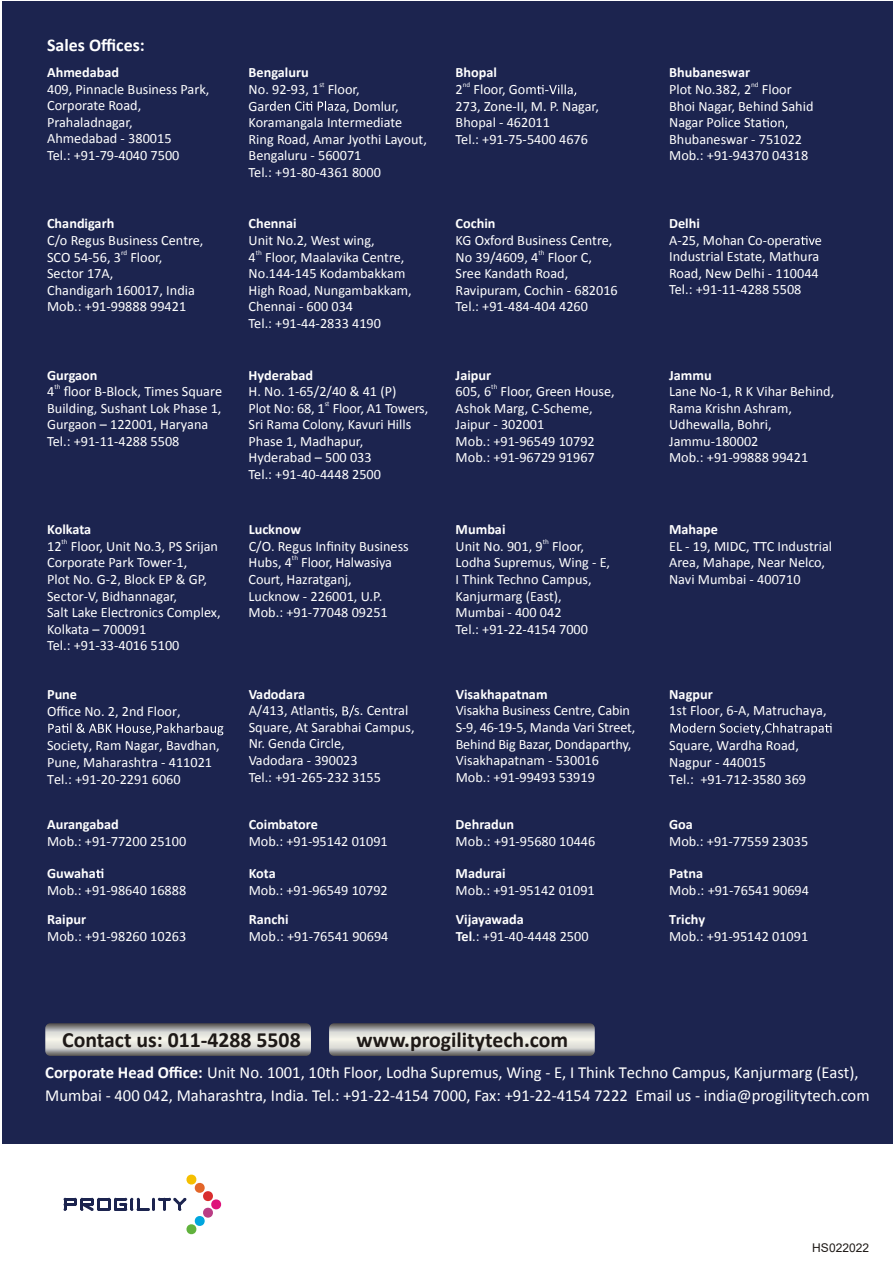
<style>
.page{position:relative;width:893px;height:1263px;background:#fff}
.page>*{position:absolute;margin:0;border:0;box-sizing:border-box;transform-origin:0 0}
.t1{font:700 21.75px "Calibri";color:#1e1917}
.t2{font:700 17.85px "Calibri";color:#fff}
.t3{font:16.95px/22.6px "Calibri";color:#fff}
.t4{font:14.25px/16.5px "Calibri";color:#fff}
.t5{font:700 14.25px "Calibri";color:#fff}
.t6{font:12px "Arial";color:#1f1a17}
.t7{font:7.05px "Calibri";color:#fff}
.s1{font-weight:700}
</style>
<div class="page">
<div style="left:2px;top:2px;width:890px;height:1261px;background:#1c244f"></div>
<div style="left:2px;top:1144px;width:890px;height:119px;background:#fff"></div>
<svg style="left:64px;top:1174px;width:158px;height:61px"></svg>
<svg style="left:270px;top:101px;width:69px;height:10px"></svg>
<svg style="left:96px;top:868px;width:7px;height:10px"></svg>
<svg style="left:537px;top:84px;width:39px;height:12px"></svg>
<svg style="left:762px;top:118px;width:25px;height:11px"></svg>
<svg style="left:801px;top:236px;width:14px;height:9px"></svg>
<svg style="left:48px;top:723px;width:175px;height:12px"></svg>
<svg style="left:321px;top:705px;width:33px;height:12px"></svg>
<svg style="left:670px;top:723px;width:162px;height:12px"></svg>
<svg style="left:45px;top:1023px;width:266px;height:33px;background:#bab9b6"></svg>
<svg style="left:329px;top:1023px;width:266px;height:33px;background:#babab6"></svg>
<p class="t2" style="left:47px;top:34px;width:99px">Sales Offices:</p>
<p class="t5" style="left:47px;top:64px;width:74px">Ahmedabad</p>
<p class="t4" style="left:47px;top:81px;width:164px">409, Pinnacle Business Park,<br>Corporate Road,<br>Prahaladnagar,<br>Ahmedabad - 380015<br>Tel.: +91-79-4040 7500</p>
<p class="t5" style="left:47px;top:215px;width:69px">Chandigarh</p>
<p class="t4" style="left:47px;top:232px;width:158px">C/o Regus Business Centre,</p>
<p class="t7" style="left:121px;top:248px;width:8px">rd</p>
<p class="t4" style="left:47px;top:249px;width:149px">SCO 54-56, 3 Floor,<br>Sector 17A,<br>Chandigarh 160017, India<br>Mob.: +91-99888 99421</p>
<p class="t5" style="left:47px;top:366px;width:52px">Gurgaon</p>
<p class="t7" style="left:54px;top:382px;width:8px">th</p>
<p class="t4" style="left:47px;top:383px;width:176px">4 floor B-Block, Times Square<br>Building, Sushant Lok Phase 1,<br>Gurgaon – 122001, Haryana<br>Tel.: +91-11-4288 5508</p>
<p class="t5" style="left:47px;top:520px;width:46px">Kolkata</p>
<p class="t7" style="left:62px;top:537px;width:8px">th</p>
<p class="t4" style="left:47px;top:538px;width:175px">12 Floor, Unit No.3, PS Srijan<br>Corporate Park Tower-1,<br>Plot No. G-2, Block EP &amp; GP,<br>Sector-V, Bidhannagar,<br>Salt Lake Electronics Complex,<br>Kolkata – 700091<br>Tel.: +91-33-4016 5100</p>
<p class="t5" style="left:47px;top:685px;width:32px">Pune</p>
<p class="t4" style="left:47px;top:703px;width:135px">Office No. 2, 2nd Floor,</p>
<p class="t4" style="left:47px;top:737px;width:174px;line-height:17.1px">Society, Ram Nagar, Bavdhan,<br>Pune, Maharashtra - 411021<br>Tel.: +91-20-2291 6060</p>
<p class="t5" style="left:47px;top:815px;width:73px">Aurangabad</p>
<p class="t4" style="left:47px;top:833px;width:141px">Mob.: +91-77200 25100</p>
<p class="t5" style="left:47px;top:864px;width:50px">Guwaha</p>
<p class="t4" style="left:47px;top:881px;width:141px">Mob.: +91-98640 16888</p>
<p class="t5" style="left:47px;top:910px;width:40px">Raipur</p>
<p class="t4" style="left:47px;top:928px;width:141px">Mob.: +91-98260 10263</p>
<p class="t5" style="left:249px;top:64px;width:62px">Bengaluru</p>
<p class="t7" style="left:319px;top:80px;width:7px">st</p>
<p class="t4" style="left:249px;top:81px;width:113px">No. 92-93, 1 Floor,<br>Gar</p>
<p class="t4" style="left:249px;top:98px;width:180px;text-indent:91px">a, Domlur,<br>Koramangala Intermediate<br>Ring Road, Amar Jyothi Layout,<br>Bengaluru - 560071<br>Tel.: +91-80-4361 8000</p>
<p class="t5" style="left:249px;top:215px;width:50px">Chennai</p>
<p class="t4" style="left:249px;top:232px;width:128px">Unit No.2, West wing,</p>
<p class="t7" style="left:256px;top:248px;width:8px">th</p>
<p class="t4" style="left:249px;top:249px;width:165px">4 Floor, Maalavika Centre,<br>No.144-145 Kodambakkam<br>High Road, Nungambakkam,<br>Chennai - 600 034<br>Tel.: +91-44-2833 4190</p>
<p class="t5" style="left:249px;top:366px;width:66px">Hyderabad</p>
<p class="t4" style="left:249px;top:383px;width:149px">H. No. 1-65/2/40 &amp; 41 (P)</p>
<p class="t7" style="left:325px;top:399px;width:7px">st</p>
<p class="t4" style="left:249px;top:400px;width:181px">Plot No: 68, 1 Floor, A1 Towers,<br>Sri Rama Colony, Kavuri Hills<br>Phase 1, Madhapur,<br>Hyderabad – 500 033<br>Tel.: +91-40-4448 2500</p>
<p class="t5" style="left:249px;top:521px;width:54px">Lucknow</p>
<p class="t4" style="left:249px;top:538px;width:162px">C/O. Regus Infinity Business</p>
<p class="t7" style="left:292px;top:553px;width:8px">th</p>
<p class="t4" style="left:249px;top:554px;width:145px">Hubs, 4 Floor, Halwasiya<br>Court, Hazratganj,<br>Lucknow - 226001, U.P.<br>Mob.: +91-77048 09251</p>
<p class="t5" style="left:249px;top:685px;width:58px">Vadodara</p>
<p class="t4" style="left:249px;top:702px;width:74px">A/413, Atlan</p>
<p class="t4" style="left:249px;top:702px;width:167px;text-indent:106px">s. Central<br>Square, At Sarabhai Campus,<br>Nr. Genda Circle,<br>Vadodara - 390023<br>Tel.: +91-265-232 3155</p>
<p class="t5" style="left:249px;top:815px;width:71px">Coimbatore</p>
<p class="t4" style="left:249px;top:833px;width:141px">Mob.: +91-95142 01091</p>
<p class="t5" style="left:249px;top:864px;width:29px">Kota</p>
<p class="t4" style="left:249px;top:882px;width:141px">Mob.: +91-96549 10792</p>
<p class="t5" style="left:249px;top:910px;width:41px">Ranchi</p>
<p class="t4" style="left:249px;top:928px;width:141px">Mob.: +91-76541 90694</p>
<p class="t5" style="left:456px;top:64px;width:43px">Bhopal</p>
<p class="t7" style="left:463px;top:80px;width:9px">nd</p>
<p class="t4" style="left:456px;top:81px;width:145px">2 Floor, Gom<br>273, Zone-II, M. P. Nagar,<br>Bhopal - 462011<br>Tel.: +91-75-5400 4676</p>
<p class="t5" style="left:456px;top:215px;width:41px">Cochin</p>
<p class="t4" style="left:456px;top:232px;width:158px">KG Oxford Business Centre,</p>
<p class="t7" style="left:538px;top:248px;width:8px">th</p>
<p class="t4" style="left:456px;top:249px;width:164px">No 39/4609, 4 Floor C,<br>Sree Kandath Road,<br>Ravipuram, Cochin - 682016<br>Tel.: +91-484-404 4260</p>
<p class="t5" style="left:456px;top:366px;width:37px">Jaipur</p>
<p class="t7" style="left:491px;top:382px;width:8px">th</p>
<p class="t4" style="left:456px;top:383px;width:161px">605, 6 Floor, Green House,<br>Ashok Marg, C-Scheme,<br>Jaipur - 302001<br>Mob.: +91-96549 10792<br>Mob.: +91-96729 91967</p>
<p class="t5" style="left:456px;top:520px;width:51px">Mumbai</p>
<p class="t7" style="left:543px;top:537px;width:8px">th</p>
<p class="t4" style="left:456px;top:538px;width:156px">Unit No. 901, 9 Floor,<br>Lodha Supremus, Wing - E,<br>I Think Techno Campus,<br>Kanjurmarg (East),<br>Mumbai - 400 042<br>Tel.: +91-22-4154 7000</p>
<p class="t5" style="left:456px;top:685px;width:93px">Visakhapatnam</p>
<p class="t4" style="left:456px;top:702px;width:181px">Visakha Business Centre, Cabin<br>S-9, 46-19-5, Manda Vari Street,<br>Behind Big Bazar, Dondaparthy,<br>Visakhapatnam - 530016<br>Mob.: +91-99493 53919</p>
<p class="t5" style="left:456px;top:815px;width:60px">Dehradun</p>
<p class="t4" style="left:456px;top:833px;width:141px">Mob.: +91-95680 10446</p>
<p class="t5" style="left:456px;top:864px;width:52px">Madurai</p>
<p class="t4" style="left:456px;top:881px;width:141px">Mob.: +91-95142 01091</p>
<p class="t4" style="left:456px;top:911px;width:134px"><span class="s1">Vijayawada<br>Tel</span>.: +91-40-4448 2500</p>
<p class="t5" style="left:669px;top:64px;width:82px">Bhubaneswar</p>
<p class="t7" style="left:751px;top:80px;width:9px">nd</p>
<p class="t4" style="left:669px;top:81px;width:146px">Plot No.382, 2 Floor<br>Bhoi Nagar, Behind Sahid<br>Nagar Police Sta<br>Bhubaneswar - 751022<br>Mob.: +91-94370 04318</p>
<p class="t5" style="left:669px;top:215px;width:32px">Delhi</p>
<p class="t4" style="left:669px;top:232px;width:154px">A-25, Mohan Co-opera e<br>Industrial Estate, Mathura<br>Road, New Delhi - 110044<br>Tel.: +91-11-4288 5508</p>
<p class="t5" style="left:669px;top:366px;width:44px">Jammu</p>
<p class="t4" style="left:669px;top:383px;width:167px">Lane No-1, R K Vihar Behind,<br>Rama Krishn Ashram,<br>Udhewalla, Bohri,<br>Jammu-180002<br>Mob.: +91-99888 99421</p>
<p class="t5" style="left:669px;top:520px;width:50px">Mahape</p>
<p class="t4" style="left:669px;top:538px;width:164px">EL - 19, MIDC, TTC Industrial<br>Area, Mahape, Near Nelco,<br>Navi Mumbai - 400710</p>
<p class="t5" style="left:669px;top:685px;width:45px">Nagpur</p>
<p class="t4" style="left:669px;top:702px;width:159px">1st Floor, 6-A, Matruchaya,</p>
<p class="t4" style="left:669px;top:736px;width:138px;line-height:17.1px">Square, Wardha Road,<br>Nagpur - 440015<br>Tel.: +91-712-3580 369</p>
<p class="t5" style="left:669px;top:815px;width:25px">Goa</p>
<p class="t4" style="left:669px;top:833px;width:141px">Mob.: +91-77559 23035</p>
<p class="t5" style="left:669px;top:864px;width:35px">Patna</p>
<p class="t4" style="left:669px;top:882px;width:141px">Mob.: +91-76541 90694</p>
<p class="t5" style="left:669px;top:910px;width:37px">Trichy</p>
<p class="t4" style="left:669px;top:928px;width:141px">Mob.: +91-95142 01091</p>
<h1 class="t1" style="left:62px;top:1026px;width:240px">Contact us: 011-4288 5508</h1>
<h1 class="t1" style="left:357px;top:1026px;width:213px">www.progilitytech.com</h1>
<p class="t3" style="left:45px;top:1061px;width:826px"><span class="s1">Corporate Head Office:</span> Unit No. 1001, 10th Floor, Lodha Supremus, Wing - E, I Think Techno Campus, Kanjurmarg (East),<br>Mumbai - 400 042, Maharashtra, India. Tel.: +91-22-4154 7000, Fax: +91-22-4154 7222 Email us - india@progilitytech.com</p>
<p class="t6" style="left:812px;top:1239px;width:59px">HS022022</p>
</div>
